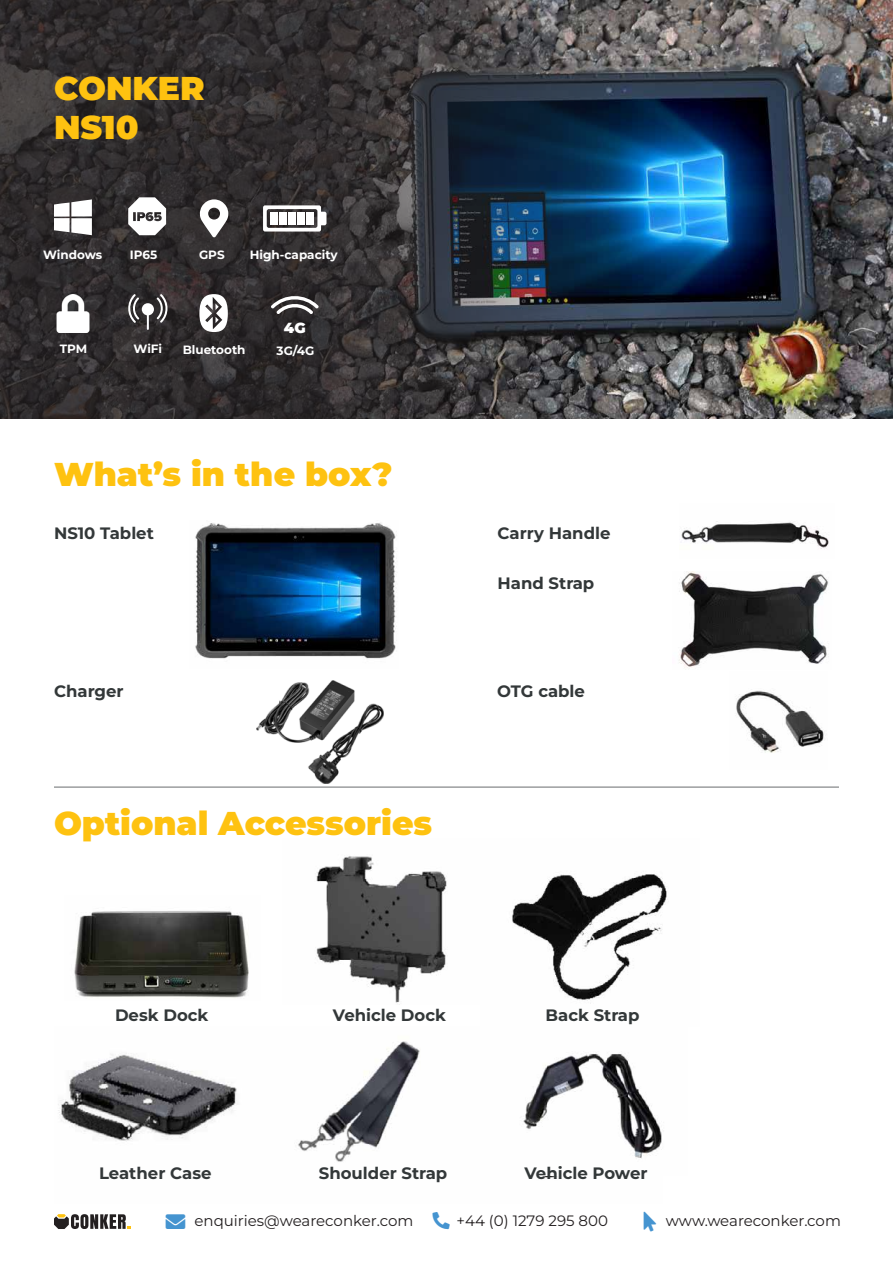
<style>
.page{position:relative;width:893px;height:1263px;background:#fff}
.page>*{position:absolute;margin:0;border:0;box-sizing:border-box;transform-origin:0 0}
.t1{font:900 33px "Montserrat";color:#fec210}
.t2{font:700 16.5px "Montserrat";color:#333839}
.t3{font:15px "Montserrat";color:#231f20}
.t4{font:900 14.7px "Montserrat";color:#fff}
.t5{font:700 12px "Montserrat";color:#fff}
</style>
<div class="page">
<img style="left:0;top:0;width:893px;height:419px">
<img style="left:681px;top:521px;width:148px;height:28px">
<img style="left:679px;top:572px;width:150px;height:96px">
<hr style="left:54px;top:787px;width:785px;height:1px;background:#696d6e">
<svg style="left:128px;top:197px;width:38px;height:38px"></svg>
<svg style="left:54px;top:199px;width:38px;height:36px"></svg>
<div style="left:142px;top:303px;width:12px;height:12px;background:#fff;border-radius:50%"></div>
<svg style="left:126px;top:293px;width:14px;height:30px"></svg>
<svg style="left:156px;top:293px;width:13px;height:30px"></svg>
<svg style="left:147px;top:315px;width:2px;height:14px"></svg>
<svg style="left:270px;top:293px;width:50px;height:22px"></svg>
<svg style="left:200px;top:199px;width:28px;height:38px"></svg>
<svg style="left:199px;top:294px;width:29px;height:38px"></svg>
<svg style="left:263px;top:205px;width:63px;height:27px"></svg>
<div style="left:270px;top:212px;width:7px;height:13px;background:#fff"></div>
<div style="left:279px;top:212px;width:8px;height:13px;background:#fff"></div>
<div style="left:288px;top:212px;width:8px;height:13px;background:#fff"></div>
<div style="left:298px;top:212px;width:7px;height:13px;background:#fff"></div>
<div style="left:307px;top:212px;width:7px;height:13px;background:#fff"></div>
<img style="left:195px;top:522px;width:201px;height:137px">
<svg style="left:54px;top:1214px;width:77px;height:15px"></svg>
<img style="left:54px;top:294px;width:38px;height:38px">
<img style="left:512px;top:874px;width:155px;height:130px">
<img style="left:58px;top:1041px;width:500px;height:137px">
<img style="left:510px;top:1041px;width:152px;height:135px">
<img style="left:316px;top:856px;width:131px;height:147px">
<img style="left:256px;top:681px;width:128px;height:103px">
<img style="left:74px;top:911px;width:175px;height:87px">
<img style="left:736px;top:690px;width:88px;height:63px">
<p class="t1" style="left:54px;top:66px;width:152px">CONKER</p>
<p class="t1" style="left:54px;top:106px;width:86px">NS10</p>
<p class="t5" style="left:43px;top:247px;width:61px">Windows</p>
<p class="t5" style="left:130px;top:247px;width:29px">IP65</p>
<p class="t5" style="left:199px;top:247px;width:27px">GPS</p>
<p class="t5" style="left:250px;top:247px;width:89px">High-capacity</p>
<p class="t4" style="left:284px;top:318px;width:23px">4G</p>
<p class="t5" style="left:60px;top:341px;width:29px">TPM</p>
<p class="t5" style="left:133px;top:341px;width:30px">WiFi</p>
<p class="t5" style="left:277px;top:343px;width:39px">3G/4G</p>
<p class="t5" style="left:183px;top:342px;width:64px">Bluetooth</p>
<p class="t1" style="left:54px;top:452px;width:340px">What’s in the box?</p>
<p class="t2" style="left:54px;top:522px;width:101px">NS10 Tablet</p>
<p class="t2" style="left:498px;top:522px;width:114px">Carry Handle</p>
<p class="t2" style="left:498px;top:572px;width:98px">Hand Strap</p>
<p class="t2" style="left:54px;top:680px;width:71px">Charger</p>
<p class="t2" style="left:497px;top:680px;width:89px">OTG cable</p>
<p class="t1" style="left:54px;top:801px;width:380px">Optional Accessories</p>
<p class="t2" style="left:115px;top:1004px;width:95px">Desk Dock</p>
<p class="t2" style="left:333px;top:1004px;width:114px">Vehicle Dock</p>
<p class="t2" style="left:546px;top:1004px;width:95px">Back Strap</p>
<p class="t2" style="left:99px;top:1162px;width:114px">Leather Case</p>
<p class="t2" style="left:319px;top:1162px;width:130px">Shoulder Strap</p>
<p class="t2" style="left:525px;top:1162px;width:125px">Vehicle Power</p>
<p class="t3" style="left:194px;top:1211px;width:220px">enquiries@weareconker.com</p>
<p class="t3" style="left:666px;top:1211px;width:177px">www.weareconker.com</p>
<p class="t3" style="left:456px;top:1211px;width:153px">+44 (0) 1279 295 800</p>
</div>
